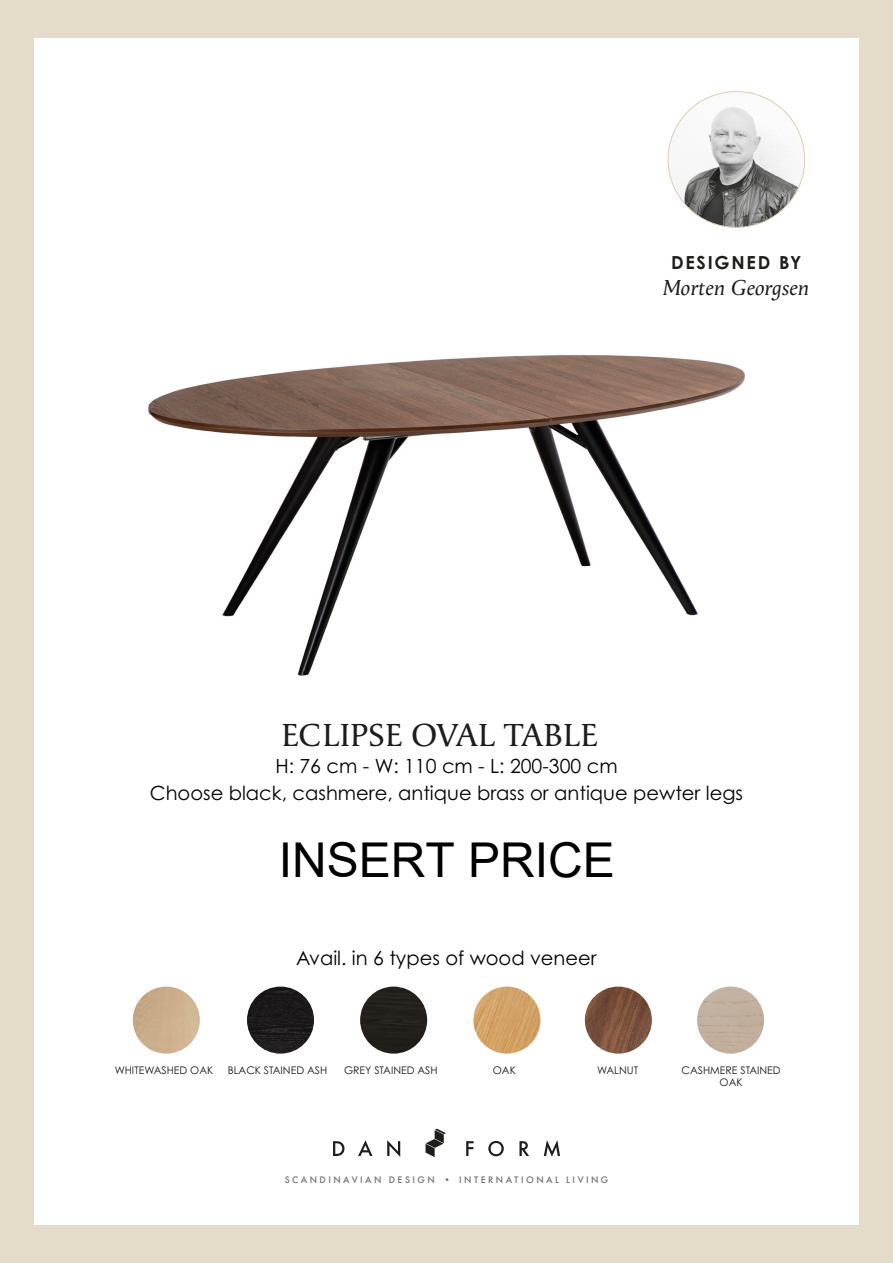
<style>
.page{position:relative;width:893px;height:1263px;background:#e4dbc8}
.page>*{position:absolute;margin:0;border:0;box-sizing:border-box;transform-origin:0 0}
.t1{font:48px "Arial";color:#000}
.name{font:33px "Apolline Std";color:#1d1d1b}
.t2{font:italic 22.5px "Apolline Std";color:#1d1d1b}
.in_collaboration{font:19.5px "Century Gothic Pro";color:#020304}
.t3{font:700 18px "Century Gothic Pro";letter-spacing:.1em;color:#1d1d1b}
.colours{font:10.5px/12.6px "Century Gothic Pro";color:#1d1d1b;text-align:center}
.t4{font:500 9.9px "Futura PT";letter-spacing:.25em;color:#70706f}
</style>
<div class="page">
<div style="left:34px;top:38px;width:825px;height:1187px;background:#fff"></div>
<svg style="left:426px;top:1129px;width:20px;height:28px"></svg>
<svg style="left:333px;top:1141px;width:11px;height:15px"></svg>
<svg style="left:358px;top:1140px;width:14px;height:16px"></svg>
<svg style="left:387px;top:1140px;width:13px;height:17px"></svg>
<svg style="left:466px;top:1141px;width:8px;height:15px"></svg>
<svg style="left:488px;top:1141px;width:16px;height:15px"></svg>
<svg style="left:519px;top:1141px;width:10px;height:15px"></svg>
<svg style="left:544px;top:1140px;width:16px;height:17px"></svg>
<img style="left:148px;top:355px;width:597px;height:321px">
<img style="left:668px;top:92px;width:137px;height:135px;border-radius:68px">
<img style="left:247px;top:986px;width:67px;height:68px;border-radius:34px">
<img style="left:133px;top:986px;width:67px;height:68px;border-radius:34px">
<div style="left:360px;top:986px;width:67px;height:68px;background:#23201b;border-radius:34px"></div>
<img style="left:585px;top:986px;width:67px;height:68px;border-radius:34px">
<img style="left:473px;top:986px;width:67px;height:68px;border-radius:34px">
<img style="left:697px;top:986px;width:67px;height:68px;border-radius:34px">
<p class="t3" style="left:671px;top:251px;width:132px">DESIGNED BY</p>
<p class="t2" style="left:663px;top:274px;width:148px">Morten Georgsen</p>
<p class="name" style="left:282px;top:716px;width:318px">ECLIPSE OVAL TABLE</p>
<p class="in_collaboration" style="left:275px;top:754px;width:344px">H: 76 cm - W: 110 cm - L: 200-300 cm</p>
<p class="in_collaboration" style="left:150px;top:781px;width:595px">Choose black, cashmere, antique brass or antique pewter legs</p>
<h1 class="t1" style="left:279px;top:827px;width:338px">INSERT PRICE</h1>
<p class="in_collaboration" style="left:296px;top:946px;width:302px">Avail. in 6 types of wood veneer</p>
<p class="colours" style="left:115px;top:1063px;width:100px">WHITEWASHED OAK</p>
<p class="colours" style="left:228px;top:1063px;width:101px">BLACK STAINED ASH</p>
<p class="colours" style="left:344px;top:1063px;width:95px">GREY STAINED ASH</p>
<p class="colours" style="left:493px;top:1063px;width:25px">OAK</p>
<p class="colours" style="left:597px;top:1063px;width:43px">WALNUT</p>
<p class="colours" style="left:682px;top:1063px;width:101px">CASHMERE STAINED<br>OAK</p>
<p class="t4" style="left:285px;top:1174px;width:325px">SCANDINAVIAN DESIGN • INTERNATIONAL LIVING</p>
</div>
